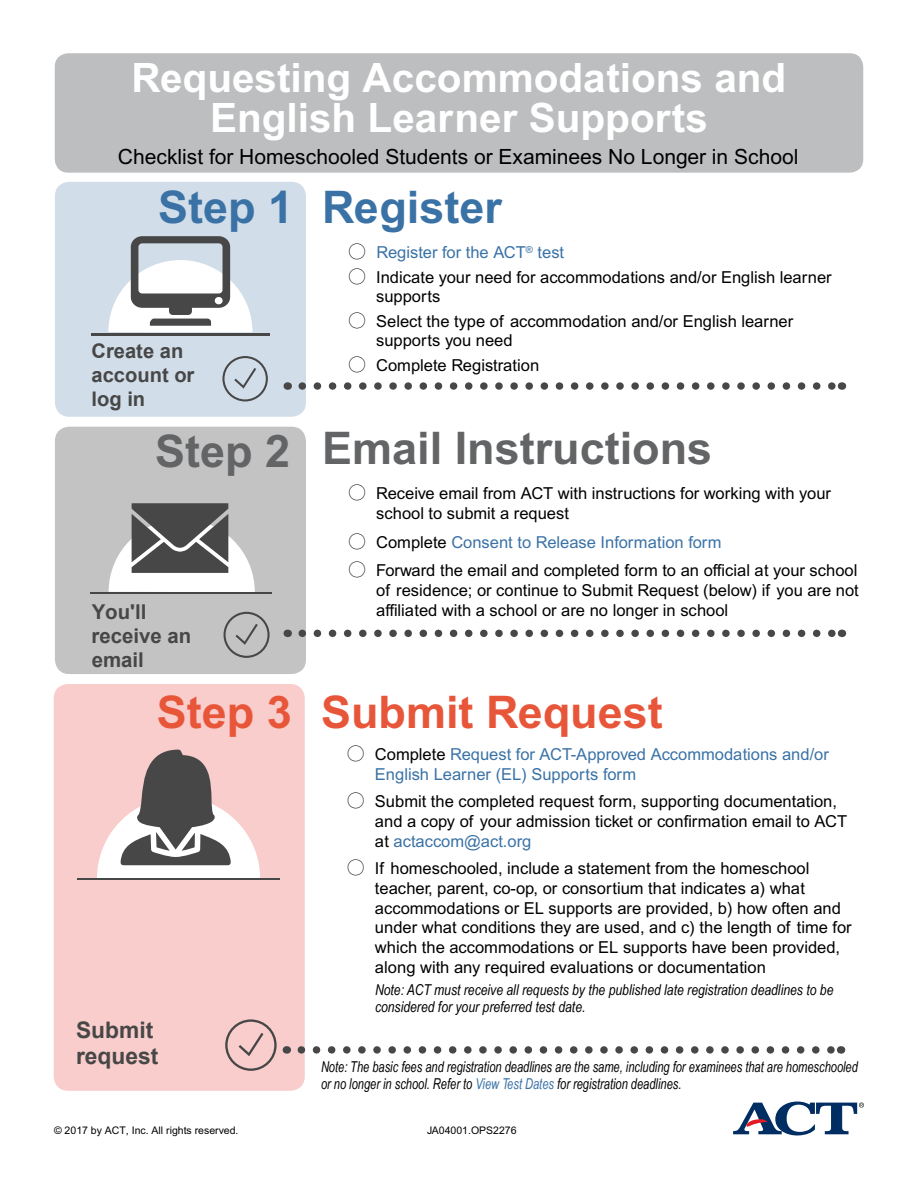
<style>
.page{position:relative;width:918px;height:1188px;background:#fff}
.page>*{position:absolute;margin:0;border:0;box-sizing:border-box;transform-origin:0 0}
.t1{font:700 45px "Arial MT Std";color:#636466}
.t2{font:700 45px "Arial MT Std";color:#e8563a}
.t3{font:700 45px "Arial MT Std";color:#3a72a6}
.t4{font:700 40.5px/40.5px "Arial MT Std";color:#fff;text-align:center}
.t5{font:700 22.8px/26.7px "Arial";color:#474747}
.t6{font:21px "Arial MT Std";color:#000}
.t7{font:700 20.4px/24px "Arial";color:#474747}
.t8{font:700 20.1px/23.7px "Arial";color:#474747}
.t9{font:16.5px/19.8px "Arial MT Std";color:#000}
.t10{font:16.5px/19.8px "Arial MT Std";color:#3a72a6}
.t11{font:italic 15px/16.5px "Arial Narrow";color:#000;scale:.9 1}
.t12{font:italic 15px/16.5px "Arial Narrow";color:#000}
.t13{font:10.5px "Arial MT Std";color:#000}
.s1{font-family:"Carta Std"}
.s2{color:#3a72a6}
.s3{font-family:"Carta Std";color:#000}
.s4{color:#000}
</style>
<div class="page">
<svg style="left:733px;top:1102px;width:131px;height:34px"></svg>
<div style="left:55px;top:53px;width:808px;height:120px;background:#bcbec0;border-radius:14px"></div>
<div style="left:55px;top:182px;width:251px;height:235px;background:#d1dde9"></div>
<hr style="left:92px;top:334px;width:178px;height:2px;background:#474747">
<svg style="left:222px;top:356px;width:46px;height:45px;background:#b9c3cd"></svg>
<svg style="left:108px;top:236px;width:145px;height:96px"></svg>
<svg style="left:302px;top:382px;width:532px;height:8px"></svg>
<div style="left:55px;top:427px;width:251px;height:247px;background:#c3c3c3"></div>
<hr style="left:91px;top:592px;width:181px;height:2px;background:#474747">
<svg style="left:224px;top:612px;width:46px;height:46px;background:#aeaeae"></svg>
<svg style="left:109px;top:503px;width:146px;height:89px"></svg>
<svg style="left:302px;top:630px;width:532px;height:7px"></svg>
<div style="left:54px;top:684px;width:251px;height:407px;background:#f8cdcb"></div>
<hr style="left:77px;top:878px;width:202px;height:2px;background:#474747">
<svg style="left:225px;top:1019px;width:52px;height:52px;background:#dab6b5"></svg>
<svg style="left:97px;top:750px;width:163px;height:128px"></svg>
<svg style="left:301px;top:1046px;width:532px;height:8px"></svg>
<h2 class="t4" style="left:132px;top:59px;width:656px">Requesting Accommodations and<br>English Learner Supports</h2>
<p class="t6" style="left:118px;top:144px;width:682px">Checklist for Homeschooled Students or Examinees No Longer in School</p>
<h1 class="t3" style="left:158px;top:181px;width:137px">Step 1</h1>
<p class="t8" style="left:92px;top:340px;width:104px">Create an account or log in</p>
<h1 class="t1" style="left:155px;top:424px;width:137px">Step 2</h1>
<p class="t7" style="left:92px;top:601px;width:101px">You'll receive an email</p>
<h1 class="t2" style="left:157px;top:686px;width:137px">Step 3</h1>
<h3 class="t5" style="left:76px;top:1017px;width:84px">Submit request</h3>
<h1 class="t3" style="left:322px;top:181px;width:181px">Register</h1>
<p class="t9" style="left:349px;top:241px;width:484px;line-height:24.3px"><span class="s1">N</span> <span class="s2">Register for the ACT</span><sup>®</sup> <span class="s2">test<br></span><span class="s1">N</span> Indicate your need for accommodations and/or English learner</p>
<p class="t9" style="left:349px;top:285px;width:446px;line-height:24.3px;text-indent:27px">supports<br><span class="s1">N</span> Select the type of accommodation and/or English learner</p>
<p class="t9" style="left:349px;top:329px;width:192px;line-height:24.3px;text-align:center">supports you need<br><span class="s1">N</span> Complete Registration</p>
<h1 class="t1" style="left:322px;top:422px;width:392px">Email Instructions</h1>
<p class="t9" style="left:376px;top:484px;width:456px;text-indent:-27px"><span class="s1">N</span> Receive email from ACT with instructions for working with your school to submit a request</p>
<p class="t9" style="left:349px;top:528px;width:510px;line-height:28.8px"><span class="s1">N</span> Complete <span class="s2">Consent to Release Information form<br></span><span class="s1">N</span> Forward the email and completed form to an official at your school</p>
<p class="t9" style="left:376px;top:581px;width:484px">of residence; or continue to Submit Request (below) if you are not affiliated with a school or are no longer in school</p>
<h1 class="t2" style="left:321px;top:686px;width:343px">Submit Request</h1>
<p class="t10" style="left:375px;top:745px;width:455px;text-indent:-27px"><span class="s3">N</span> <span class="s4">Complete</span> Request for ACT-Approved Accommodations and/or<br>English Learner (EL) Supports form</p>
<p class="t9" style="left:375px;top:792px;width:474px;text-indent:-27px"><span class="s1">N</span> Submit the completed request form, supporting documentation, and a copy of your admission ticket or confirmation email to ACT at <span class="s2">actaccom@act.org</span></p>
<p class="t9" style="left:375px;top:859px;width:478px;text-indent:-27px"><span class="s1">N</span> If homeschooled, include a statement from the homeschool teacher, parent, co-op, or consortium that indicates a) what accommodations or EL supports are provided, b) how often and under what conditions they are used, and c) the length of time for which the accommodations or EL supports have been provided, along with any required evaluations or documentation</p>
<p class="t12" style="left:375px;top:982px;width:460px">Note: ACT must receive all requests by the published late registration deadlines to be considered for your preferred test date.</p>
<p class="t11" style="left:321px;top:1058px;width:598px">Note: The basic fees and registration deadlines are the same, including for examinees that are homeschooled or no longer in school. Refer to <span class="s2">View Test Dates</span> for registration deadlines.</p>
<p class="t13" style="left:54px;top:1124px;width:186px">© 2017 by ACT, Inc. All rights reserved.</p>
<p class="t13" style="left:427px;top:1124px;width:91px">JA04001.OPS2276</p>
</div>
